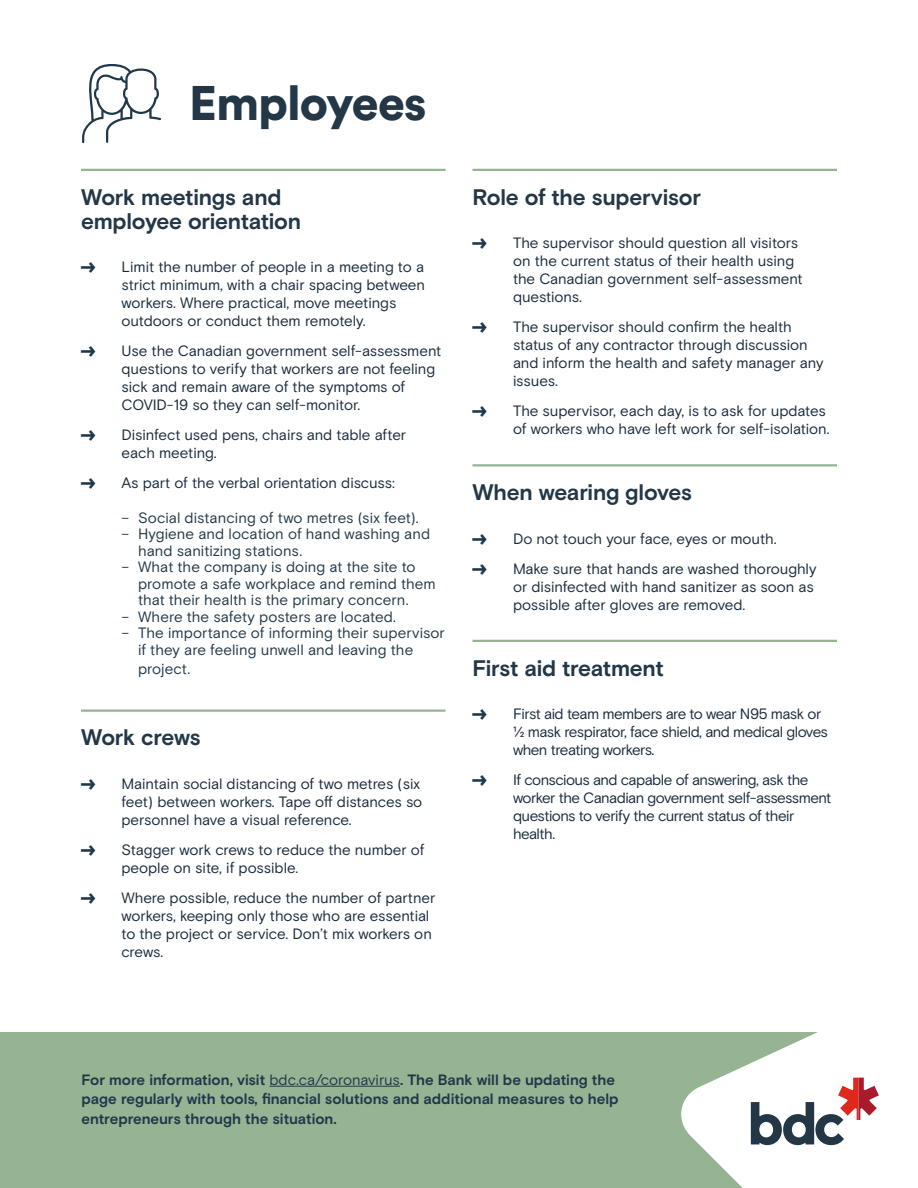
<style>
.page{position:relative;width:918px;height:1188px;background:#fff}
.page>*{position:absolute;margin:0;border:0;box-sizing:border-box;transform-origin:0 0}
.t1{font:900 48px "Circular Std";letter-spacing:-.02em;color:#233746}
.t2{font:700 22.5px/24px "Basis Grotesque";letter-spacing:-.015em;color:#233746}
.t3{font:15px/18px "Basis Grotesque";letter-spacing:-.01em;color:#192a3b}
.t4{font:15px/16.5px "Basis Grotesque";letter-spacing:.005em;color:#233746}
.t5{font:15px/18px "Basis Grotesque";letter-spacing:-.04em;color:#192a3b}
.t6{font:700 15px/19.5px "Basis Grotesque";color:#1f384b}
.s1{font-family:"Basis BDC Extra Glyphs";font-weight:900;font-size:21px;color:#1f384b}
.s2{font-weight:400}
</style>
<div class="page">
<svg style="left:82px;top:64px;width:79px;height:79px"></svg>
<hr style="left:81px;top:169px;width:365px;height:2px;background:#96b494">
<hr style="left:81px;top:709px;width:365px;height:3px;background:#96b494">
<hr style="left:472px;top:169px;width:365px;height:2px;background:#96b494">
<hr style="left:472px;top:464px;width:365px;height:2px;background:#96b494">
<hr style="left:472px;top:640px;width:365px;height:2px;background:#96b494">
<div style="left:0;top:1032px;width:918px;height:156px;background:#96b494"></div>
<svg style="left:681px;top:1032px;width:237px;height:155px"></svg>
<hr style="left:269px;top:1086px;width:131px;height:1px;background:#1f384b">
<h1 class="t1" style="left:189px;top:71px;width:239px">Employees</h1>
<h2 class="t2" style="left:81px;top:185px;width:222px">Work meetings and employee orientation</h2>
<p class="t3" style="left:122px;top:258px;width:305px;text-indent:-40px"><span class="s1">&gt;</span> Limit the number of people in a meeting to a strict minimum, with a chair spacing between workers. Where practical, move meetings outdoors or conduct them remotely.</p>
<p class="t3" style="left:122px;top:342px;width:321px;text-indent:-40px"><span class="s1">&gt;</span> Use the Canadian government self-assessment questions to verify that workers are not feeling sick and remain aware of the symptoms of COVID-19 so they can self-monitor.</p>
<p class="t3" style="left:122px;top:426px;width:286px;text-indent:-40px"><span class="s1">&gt;</span> Disinfect used pens, chairs and table after each meeting.</p>
<p class="t3" style="left:81px;top:474px;width:316px"><span class="s1">&gt;</span> As part of the verbal orientation discuss:</p>
<p class="t4" style="left:122px;top:509px;width:299px">– Social distancing of two metres (six feet).</p>
<p class="t4" style="left:138px;top:526px;width:294px;text-indent:-16px">– Hygiene and location of hand washing and hand sanitizing stations.</p>
<p class="t4" style="left:138px;top:559px;width:299px;text-indent:-16px">– What the company is doing at the site to promote a safe workplace and remind them that their health is the primary concern.</p>
<p class="t4" style="left:122px;top:608px;width:276px">– Where the safety posters are located.</p>
<p class="t4" style="left:138px;top:625px;width:308px;text-indent:-16px">– The importance of informing their supervisor if they are feeling unwell and leaving the</p>
<p class="t4" style="left:138px;top:661px;width:54px">project.</p>
<h2 class="t2" style="left:81px;top:725px;width:121px">Work crews</h2>
<p class="t3" style="left:122px;top:775px;width:302px;text-indent:-40px"><span class="s1">&gt;</span> Maintain social distancing of two metres (six feet) between workers. Tape off distances so personnel have a visual reference.</p>
<p class="t3" style="left:122px;top:841px;width:304px;text-indent:-40px"><span class="s1">&gt;</span> Stagger work crews to reduce the number of people on site, if possible.</p>
<p class="t3" style="left:122px;top:889px;width:315px;text-indent:-40px"><span class="s1">&gt;</span> Where possible, reduce the number of partner workers, keeping only those who are essential to the project or service. Don’t mix workers on crews.</p>
<h2 class="t2" style="left:472px;top:185px;width:230px">Role of the supervisor</h2>
<p class="t3" style="left:513px;top:234px;width:291px;text-indent:-40px"><span class="s1">&gt;</span> The supervisor should question all visitors on the current status of their health using the Canadian government self-assessment questions.</p>
<p class="t3" style="left:513px;top:318px;width:312px;text-indent:-40px"><span class="s1">&gt;</span> The supervisor should confirm the health status of any contractor through discussion and inform the health and safety manager any issues.</p>
<p class="t3" style="left:472px;top:402px;width:359px;text-align:right"><span class="s1">&gt;</span> The supervisor, each day, is to ask for updates of workers who have left work for self-isolation.</p>
<h2 class="t2" style="left:472px;top:480px;width:221px">When wearing gloves</h2>
<p class="t3" style="left:472px;top:523px;width:345px;line-height:30px"><span class="s1">&gt;</span> Do not touch your face, eyes or mouth.<br><span class="s1">&gt;</span> Make sure that hands are washed thoroughly</p>
<p class="t3" style="left:513px;top:577px;width:302px">or disinfected with hand sanitizer as soon as possible after gloves are removed.</p>
<h2 class="t2" style="left:472px;top:656px;width:193px">First aid treatment</h2>
<p class="t5" style="left:513px;top:705px;width:317px;text-indent:-40px"><span class="s1">&gt;</span> First aid team members are to wear N95 mask or ½ mask respirator, face shield, and medical gloves when treating workers.</p>
<p class="t5" style="left:513px;top:771px;width:320px;text-indent:-40px"><span class="s1">&gt;</span> If conscious and capable of answering, ask the worker the Canadian government self-assessment questions to verify the current status of their health.</p>
<p class="t6" style="left:82px;top:1070px;width:539px">For more information, visit <span class="s2">bdc.ca/coronavirus</span>. The Bank will be updating the page regularly with tools, financial solutions and additional measures to help entrepreneurs through the situation.</p>
</div>
